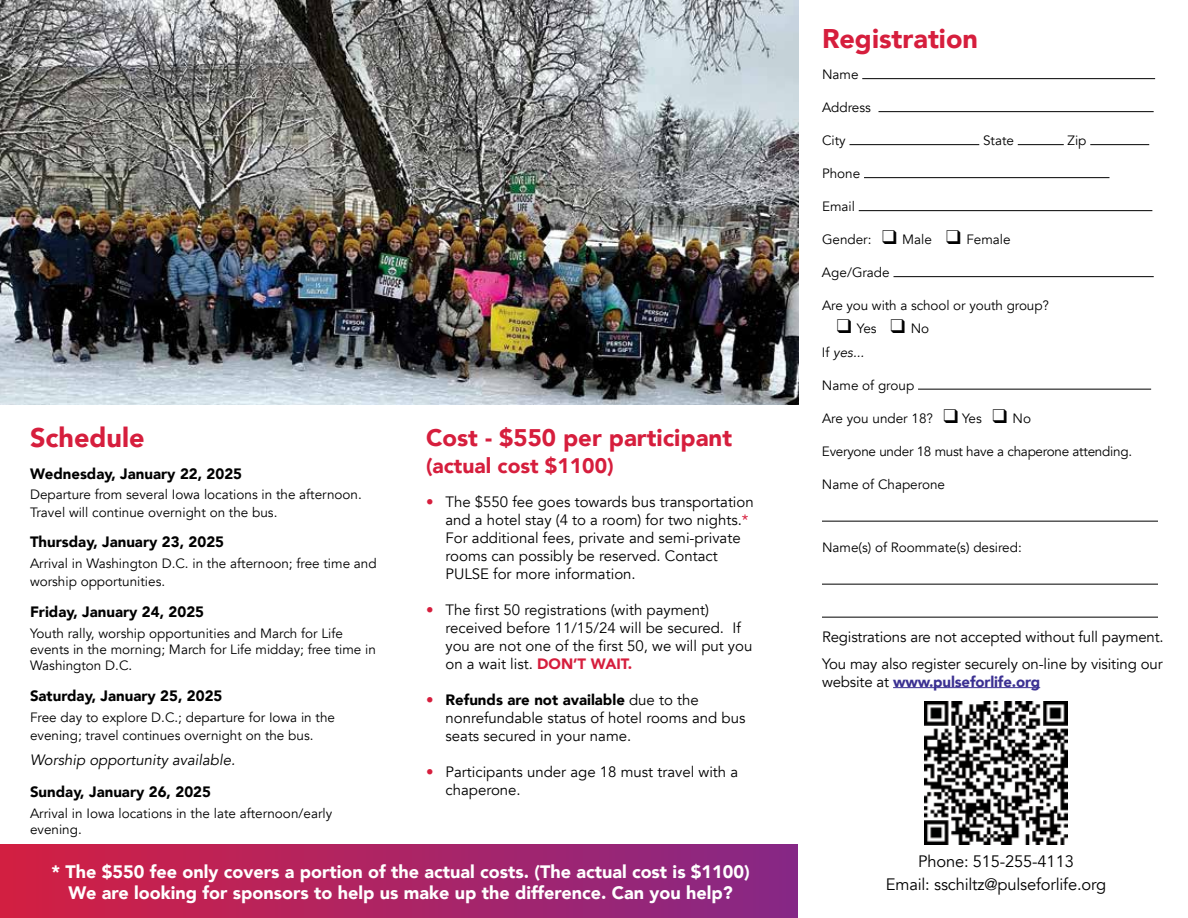
<style>
.page{position:relative;width:1188px;height:918px;background:#fff}
.page>*{position:absolute;margin:0;border:0;box-sizing:border-box;transform-origin:0 0}
.t1{font:900 27px "Avenir";color:#d61e3d}
.t2{font:900 24px "Avenir";color:#d61e3d}
.t3{font:900 21px "Avenir";color:#d61e3d}
.t4{font:900 18px/20.9px "Avenir";color:#fff;text-align:center}
.t5{font:16.5px/22.8px "Avenir";letter-spacing:-.01em;color:#000;text-align:center}
.t6{font:15px/18px "Avenir";color:#000}
.t7{font:900 15px "Avenir";color:#000}
.t8{font:900 15px "Avenir";letter-spacing:-.01em;color:#3b3092}
.t9{font:italic 15px "Avenir";color:#000}
.t10{font:13.5px/18px "Avenir";color:#000}
.t11{font:13.5px "Avenir";letter-spacing:-.02em;color:#000}
.s1{color:#d61e3d}
.s2{font-weight:900;color:#d61e3d}
.s3{font-weight:900}
.s4{font-style:italic}
.s5{font-weight:400;color:#000}
</style>
<div class="page">
<div style="left:0;top:844px;width:797px;height:74px;background:linear-gradient(to right,#d32042,#862886)"></div>
<hr style="left:893px;top:687px;width:147px;height:1px;background:#3b3092">
<hr style="left:862px;top:78px;width:293px;height:1px;background:#000">
<hr style="left:879px;top:111px;width:275px;height:1px;background:#000">
<hr style="left:849px;top:144px;width:130px;height:1px;background:#000">
<hr style="left:1018px;top:144px;width:46px;height:1px;background:#000">
<hr style="left:1090px;top:144px;width:59px;height:1px;background:#000">
<hr style="left:864px;top:177px;width:245px;height:1px;background:#000">
<hr style="left:859px;top:210px;width:293px;height:1px;background:#000">
<hr style="left:894px;top:276px;width:260px;height:1px;background:#000">
<hr style="left:918px;top:389px;width:233px;height:1px;background:#000">
<hr style="left:822px;top:521px;width:336px;height:1px;background:#000">
<hr style="left:822px;top:584px;width:336px;height:1px;background:#000">
<hr style="left:822px;top:617px;width:336px;height:1px;background:#000">
<img style="left:0;top:0;width:798px;height:405px">
<img style="left:925px;top:702px;width:142px;height:142px">
<h2 class="t2" style="left:426px;top:417px;width:308px">Cost - $550 per participant</h2>
<h3 class="t3" style="left:426px;top:447px;width:189px">(actual cost $1100)</h3>
<p class="t6" style="left:446px;top:493px;width:310px;text-indent:-20px"><span class="s1">•</span> The $550 fee goes towards bus transportation and a hotel stay (4 to a room) for two nights.<span class="s1">* </span>For additional fees, private and semi-private rooms can possibly be reserved. Contact PULSE for more information.</p>
<p class="t6" style="left:446px;top:601px;width:308px;text-indent:-20px"><span class="s1">•</span> The first 50 registrations (with payment) received before 11/15/24 will be secured. If you are not one of the first 50, we will put you on a wait list. <span class="s2">DON’T WAIT.</span></p>
<p class="t6" style="left:446px;top:691px;width:302px;text-indent:-20px"><span class="s1">•</span> <span class="s3">Refunds are not available</span> due to the nonrefundable status of hotel rooms and bus seats secured in your name.</p>
<p class="t6" style="left:446px;top:763px;width:294px;text-indent:-20px"><span class="s1">•</span> Participants under age 18 must travel with a chaperone.</p>
<h1 class="t1" style="left:30px;top:414px;width:116px">Schedule</h1>
<p class="t7" style="left:30px;top:460px;width:214px">Wednesday, January 22, 2025</p>
<p class="t10" style="left:30px;top:486px;width:333px">Departure from several Iowa locations in the afternoon.<br>Travel will continue overnight on the bus.</p>
<p class="t7" style="left:30px;top:529px;width:196px">Thursday, January 23, 2025</p>
<p class="t10" style="left:30px;top:554px;width:348px">Arrival in Washington D.C. in the afternoon; free time and worship opportunities.</p>
<p class="t7" style="left:30px;top:599px;width:176px">Friday, January 24, 2025</p>
<p class="t10" style="left:30px;top:625px;width:347px;line-height:16.2px">Youth rally, worship opportunities and March for Life events in the morning; March for Life midday; free time in<br>Washington D.C.</p>
<p class="t7" style="left:30px;top:683px;width:194px">Saturday, January 25, 2025</p>
<p class="t10" style="left:30px;top:709px;width:307px">Free day to explore D.C.; departure for Iowa in the evening; travel continues overnight on the bus.</p>
<p class="t9" style="left:30px;top:751px;width:207px">Worship opportunity available.</p>
<p class="t7" style="left:30px;top:779px;width:183px">Sunday, January 26, 2025</p>
<p class="t10" style="left:30px;top:805px;width:304px;line-height:16.2px">Arrival in Iowa locations in the late afternoon/early evening.</p>
<h3 class="t4" style="left:52px;top:861px;width:700px">* The $550 fee only covers a portion of the actual costs. (The actual cost is $1100)<br>We are looking for sponsors to help us make up the difference. Can you help?</h3>
<h1 class="t1" style="left:822px;top:15px;width:157px">Registration</h1>
<p class="t10" style="left:822px;top:66px;width:38px">Name</p>
<p class="t10" style="left:822px;top:99px;width:51px">Address</p>
<p class="t10" style="left:822px;top:132px;width:25px">City</p>
<p class="t10" style="left:983px;top:132px;width:32px">State</p>
<p class="t10" style="left:1068px;top:132px;width:20px">Zip</p>
<p class="t10" style="left:822px;top:165px;width:40px">Phone</p>
<p class="t10" style="left:822px;top:198px;width:34px">Email</p>
<p class="t10" style="left:822px;top:231px;width:190px">Gender: ❑ Male ❑ Female</p>
<p class="t10" style="left:822px;top:264px;width:69px">Age/Grade</p>
<p class="t10" style="left:822px;top:297px;width:229px">Are you with a school or youth group?</p>
<p class="t10" style="left:822px;top:316px;width:109px;line-height:24px;text-indent:15px">❑ Yes ❑ No<br>If <span class="s4">yes...</span></p>
<p class="t10" style="left:822px;top:376px;width:94px">Name of group</p>
<p class="t10" style="left:822px;top:409px;width:211px">Are you under 18? ❑ Yes ❑ No</p>
<p class="t11" style="left:822px;top:443px;width:312px">Everyone under 18 must have a chaperone attending.</p>
<p class="t10" style="left:822px;top:475px;width:125px">Name of Chaperone</p>
<p class="t10" style="left:822px;top:538px;width:201px">Name(s) of Roommate(s) desired:</p>
<p class="t6" style="left:822px;top:623px;width:343px;line-height:27px">Registrations are not accepted without full payment.<br>You may also register securely on-line by visiting our</p>
<p class="t8" style="left:822px;top:668px;width:220px"><span class="s5">website at</span> www.pulseforlife.org</p>
<p class="t5" style="left:886px;top:851px;width:222px">Phone: 515-255-4113<br>Email: sschiltz@pulseforlife.org</p>
</div>
